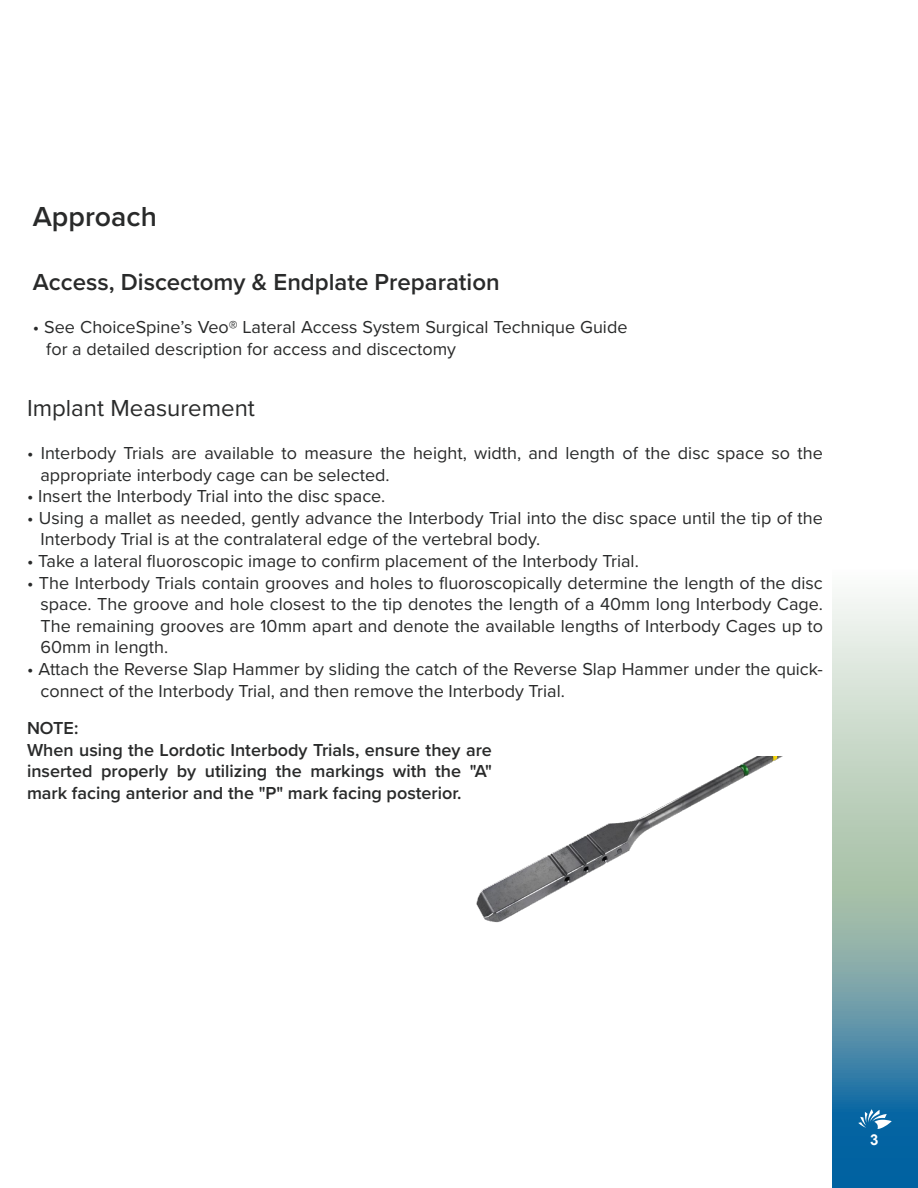
<style>
.page{position:relative;width:918px;height:1188px;background:#fff}
.page>*{position:absolute;margin:0;border:0;box-sizing:border-box;transform-origin:0 0}
.t1{font:600 28.5px "Proxima Nova";color:#292a2a}
.t2{font:600 24px "Proxima Nova";color:#292a2a}
.t3{font:24px "Proxima Nova";color:#292a2a}
.t4{font:18px/21.6px "Proxima Nova";color:#292a2a}
.t5{font:600 18px/21.6px "Proxima Nova";color:#292a2a}
.t6{font:700 15px "Arial";color:#fff}
</style>
<div class="page">
<svg style="left:755px;top:597px;width:163px;height:591px"></svg>
<img style="left:476px;top:757px;width:318px;height:175px">
<h1 class="t1" style="left:33px;top:195px;width:126px">Approach</h1>
<h2 class="t2" style="left:33px;top:264px;width:468px">Access, Discectomy &amp; Endplate Preparation</h2>
<p class="t4" style="left:46px;top:315px;width:583px;text-indent:-14px">• See ChoiceSpine’s Veo® Lateral Access System Surgical Technique Guide for a detailed description for access and discectomy</p>
<h2 class="t3" style="left:27px;top:390px;width:229px">Implant Measurement</h2>
<p class="t4" style="left:40px;top:441px;width:784px;text-indent:-14px">• Interbody Trials are available to measure the height, width, and length of the disc space so the appropriate interbody cage can be selected.</p>
<p class="t4" style="left:27px;top:485px;width:360px">• Insert the Interbody Trial into the disc space.</p>
<p class="t4" style="left:40px;top:506px;width:784px;text-indent:-14px">• Using a mallet as needed, gently advance the Interbody Trial into the disc space until the tip of the<br>Interbody Trial is at the contralateral edge of the vertebral body.</p>
<p class="t4" style="left:27px;top:549px;width:613px">• Take a lateral fluoroscopic image to confirm placement of the Interbody Trial.</p>
<p class="t4" style="left:40px;top:571px;width:784px;text-align:justify;text-indent:-14px">• The Interbody Trials contain grooves and holes to fluoroscopically determine the length of the disc space. The groove and hole closest to the tip denotes the length of a 40mm long Interbody Cage.<br>The remaining grooves are 10mm apart and denote the available lengths of Interbody Cages up to 60mm in length.</p>
<p class="t4" style="left:40px;top:657px;width:784px;text-indent:-14px">• Attach the Reverse Slap Hammer by sliding the catch of the Reverse Slap Hammer under the quick&shy;connect of the Interbody Trial, and then remove the Interbody Trial.</p>
<p class="t5" style="left:27px;top:717px;width:467px">NOTE:<br>When using the Lordotic Interbody Trials, ensure they are inserted properly by utilizing the markings with the "A" mark facing anterior and the "P" mark facing posterior.</p>
<p class="t6" style="left:870px;top:1130px;width:10px">3</p>
</div>
